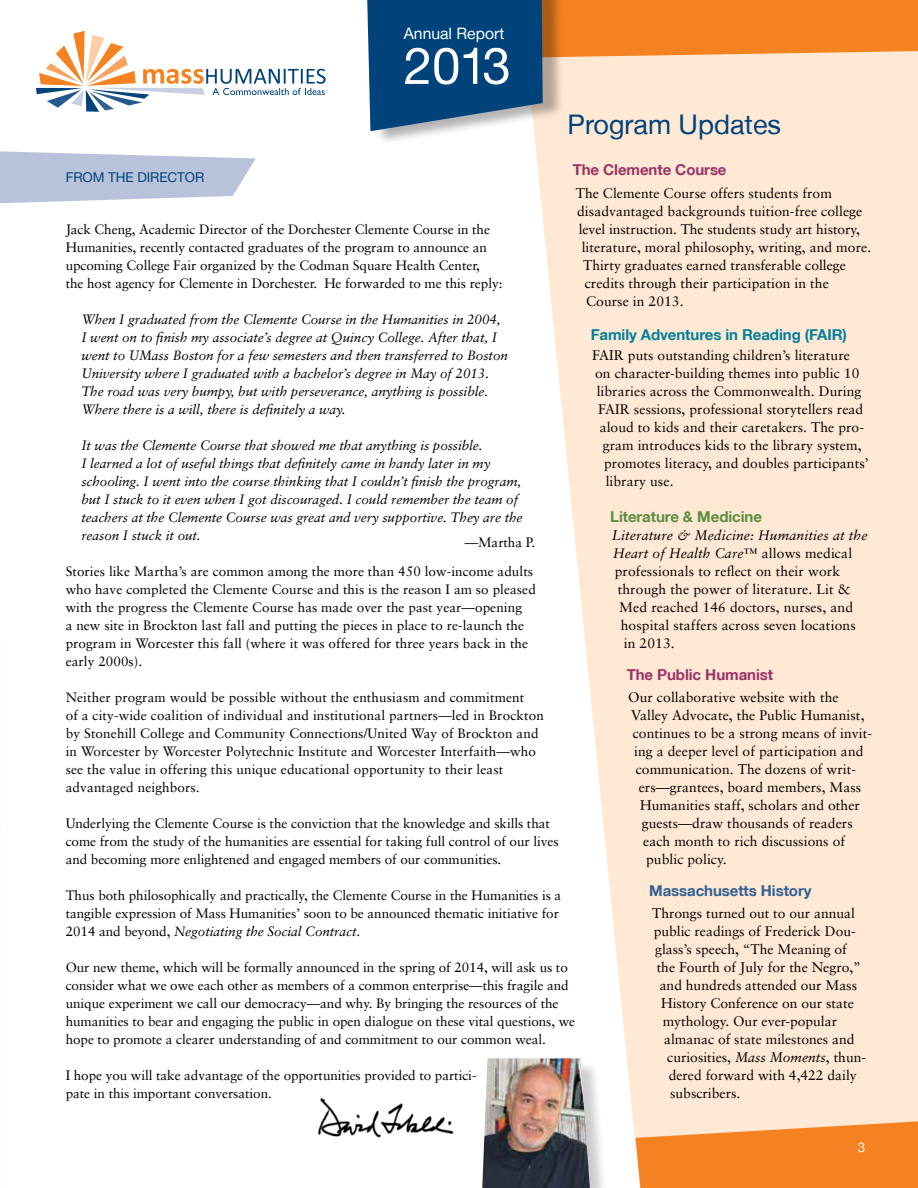
<style>
.page{position:relative;width:918px;height:1188px;background:#fff}
.page>*{position:absolute;margin:0;border:0;box-sizing:border-box;transform-origin:0 0}
.t1{font:51px "Helvetica Neue LT";color:#fff}
.t2{font:27px "Helvetica Neue LT";color:#00427a}
.t3{font:15.75px "Helvetica Neue LT";color:#fff}
.t4{font:700 15px "Helvetica Neue LT";letter-spacing:-.005em;color:#9a3366}
.t5{font:700 15px "Helvetica Neue LT";letter-spacing:-.005em;color:#00819b}
.t6{font:700 15px "Helvetica Neue LT";letter-spacing:-.005em;color:#326093}
.t7{font:700 15px "Helvetica Neue LT";letter-spacing:-.005em;color:#5c8e3e}
.t8{font:13.8px "Sabon LT";letter-spacing:.005em;color:#000}
.t9{font:italic 13.8px "Sabon LT";letter-spacing:.01em;color:#000}
.t10{font:13.5px/18px "Sabon LT";letter-spacing:-.005em;color:#000}
.t11{font:italic 13.5px/18px "Sabon LT";letter-spacing:-.005em;color:#000}
.t12{font:13.5px "Helvetica Neue LT";letter-spacing:-.005em;color:#00427a}
.t13{font:13.5px "Helvetica Neue LT";color:#f58220}
.s1{font-style:normal}
.s2{font-style:italic}
.s3{color:#fff}
</style>
<div class="page">
<svg style="left:535px;top:131px;width:383px;height:1018px;background:#feead9"></svg>
<svg style="left:0;top:30px;width:326px;height:174px"></svg>
<img style="left:318px;top:1098px;width:136px;height:40px">
<div style="left:484px;top:1061px;width:126px;height:127px;background:#000;opacity:.2"></div>
<img style="left:482px;top:1058px;width:108px;height:130px">
<svg style="left:636px;top:1121px;width:282px;height:67px;background:#f68f38"></svg>
<div style="left:371px;top:0;width:193px;height:146px;background:#000;opacity:.3"></div>
<svg style="left:367px;top:0;width:551px;height:131px;background:#b19a87"></svg>
<hr style="left:0;top:259px;width:1px;height:929px;background:#d7dcea">
<p class="t3" style="left:404px;top:24px;width:102px">Annual Report</p>
<h1 class="t1" style="left:404px;top:35px;width:109px">2013</h1>
<h2 class="t2" style="left:568px;top:109px;width:215px">Program Updates</h2>
<p class="t4" style="left:573px;top:160px;width:155px">The Clemente Course</p>
<p class="t8" style="left:576px;top:185px;width:258px">The Clemente Course offers students from</p>
<p class="t8" style="left:577px;top:203px;width:287px">disadvantaged backgrounds tuition-free college</p>
<p class="t8" style="left:579px;top:221px;width:283px">level instruction. The students study art history,</p>
<p class="t8" style="left:582px;top:239px;width:291px">literature, moral philosophy, writing, and more.</p>
<p class="t8" style="left:583px;top:257px;width:264px">Thirty graduates earned transferable college</p>
<p class="t8" style="left:585px;top:275px;width:246px">credits through their participation in the</p>
<p class="t8" style="left:586px;top:293px;width:99px">Course in 2013.</p>
<p class="t5" style="left:591px;top:325px;width:258px">Family Adventures in Reading (FAIR)</p>
<p class="t8" style="left:592px;top:347px;width:259px">FAIR puts outstanding children’s literature</p>
<p class="t8" style="left:595px;top:365px;width:266px">on character-building themes into public 10</p>
<p class="t8" style="left:597px;top:383px;width:266px">libraries across the Commonwealth. During</p>
<p class="t8" style="left:598px;top:401px;width:267px">FAIR sessions, professional storytellers read</p>
<p class="t8" style="left:600px;top:419px;width:266px">aloud to kids and their caretakers. The pro-</p>
<p class="t8" style="left:603px;top:437px;width:260px">gram introduces kids to the library system,</p>
<p class="t8" style="left:604px;top:455px;width:266px">promotes literacy, and doubles participants’</p>
<p class="t8" style="left:606px;top:473px;width:69px">library use.</p>
<p class="t7" style="left:610px;top:507px;width:153px">Literature &amp; Medicine</p>
<p class="t9" style="left:612px;top:527px;width:257px">Literature &amp; Medicine: Humanities at the</p>
<p class="t9" style="left:613px;top:545px;width:241px">Heart of Health Care<span class="s1">™ allows medical</span></p>
<p class="t8" style="left:615px;top:563px;width:227px">professionals to reflect on their work</p>
<p class="t8" style="left:618px;top:581px;width:235px">through the power of literature. Lit &amp;</p>
<p class="t8" style="left:619px;top:599px;width:235px">Med reached 146 doctors, nurses, and</p>
<p class="t8" style="left:621px;top:617px;width:237px">hospital staffers across seven locations</p>
<p class="t8" style="left:624px;top:635px;width:53px">in 2013.</p>
<p class="t4" style="left:627px;top:665px;width:148px">The Public Humanist</p>
<p class="t8" style="left:628px;top:689px;width:212px">Our collaborative website with the</p>
<p class="t8" style="left:631px;top:707px;width:235px">Valley Advocate, the Public Humanist,</p>
<p class="t8" style="left:633px;top:725px;width:241px">continues to be a strong means of invit-</p>
<p class="t8" style="left:634px;top:743px;width:231px">ing a deeper level of participation and</p>
<p class="t8" style="left:636px;top:761px;width:222px">communication. The dozens of writ-</p>
<p class="t8" style="left:639px;top:779px;width:224px">ers—grantees, board members, Mass</p>
<p class="t8" style="left:640px;top:797px;width:221px">Humanities staff, scholars and other</p>
<p class="t8" style="left:642px;top:815px;width:213px">guests—draw thousands of readers</p>
<p class="t8" style="left:643px;top:833px;width:203px">each month to rich discussions of</p>
<p class="t8" style="left:646px;top:851px;width:82px">public policy.</p>
<p class="t6" style="left:649px;top:881px;width:164px">Massachusetts History</p>
<p class="t8" style="left:652px;top:905px;width:204px">Throngs turned out to our annual</p>
<p class="t8" style="left:654px;top:923px;width:204px">public readings of Frederick Dou-</p>
<p class="t8" style="left:655px;top:941px;width:193px">glass’s speech, “The Meaning of</p>
<p class="t8" style="left:657px;top:959px;width:206px">the Fourth of July for the Negro,”</p>
<p class="t8" style="left:660px;top:977px;width:199px">and hundreds attended our Mass</p>
<p class="t8" style="left:661px;top:995px;width:194px">History Conference on our state</p>
<p class="t8" style="left:663px;top:1013px;width:176px">mythology. Our ever-popular</p>
<p class="t8" style="left:664px;top:1031px;width:192px">almanac of state milestones and</p>
<p class="t8" style="left:667px;top:1049px;width:200px">curiosities, <span class="s2">Mass Moments</span>, thun-</p>
<p class="t8" style="left:669px;top:1067px;width:190px">dered forward with 4,422 daily</p>
<p class="t8" style="left:670px;top:1085px;width:72px">subscribers.</p>
<p class="t12" style="left:66px;top:170px;width:140px">FROM THE DIRECTOR</p>
<p class="t10" style="left:66px;top:220px;width:438px">Jack Cheng, Academic Director of the Dorchester Clemente Course in the Humanities, recently contacted graduates of the program to announce an upcoming College Fair organized by the Codman Square Health Center,<br>the host agency for Clemente in Dorchester. He forwarded to me this reply:</p>
<p class="t11" style="left:81px;top:310px;width:428px">When I graduated from the Clemente Course in the Humanities in 2004, I went on to finish my associate’s degree at Quincy College. After that, I went to UMass Boston for a few semesters and then transferred to Boston University where I graduated with a bachelor’s degree in May of 2013.<br>The road was very bumpy, but with perseverance, anything is possible.<br>Where there is a will, there is definitely a way.</p>
<p class="t11" style="left:81px;top:436px;width:443px">It was the Clemente Course that showed me that anything is possible.<br>I learned a lot of useful things that definitely came in handy later in my schooling. I went into the course thinking that I couldn’t finish the program, but I stuck to it even when I got discouraged. I could remember the team of teachers at the Clemente Course was great and very supportive. They are the reason I stuck it out.</p>
<p class="t10" style="left:66px;top:528px;width:471px;line-height:28.5px;text-align:right">—Martha P.<br>Stories like Martha’s are common among the more than 450 low-income adults</p>
<p class="t10" style="left:66px;top:580px;width:472px">who have completed the Clemente Course and this is the reason I am so pleased with the progress the Clemente Course has made over the past year—opening<br>a new site in Brockton last fall and putting the pieces in place to re-launch the program in Worcester this fall (where it was offered for three years back in the early 2000s).</p>
<p class="t10" style="left:66px;top:688px;width:480px">Neither program would be possible without the enthusiasm and commitment<br>of a city-wide coalition of individual and institutional partners—led in Brockton by Stonehill College and Community Connections/United Way of Brockton and in Worcester by Worcester Polytechnic Institute and Worcester Interfaith—who see the value in offering this unique educational opportunity to their least advantaged neighbors.</p>
<p class="t10" style="left:66px;top:814px;width:494px">Underlying the Clemente Course is the conviction that the knowledge and skills that come from the study of the humanities are essential for taking full control of our lives and becoming more enlightened and engaged members of our communities.</p>
<p class="t10" style="left:66px;top:886px;width:497px">Thus both philosophically and practically, the Clemente Course in the Humanities is a tangible expression of Mass Humanities’ soon to be announced thematic initiative for<br>2014 and beyond, <span class="s2">Negotiating the Social Contract</span>.</p>
<p class="t10" style="left:66px;top:958px;width:511px">Our new theme, which will be formally announced in the spring of 2014, will ask us to consider what we owe each other as members of a common enterprise—this fragile and unique experiment we call our democracy—and why. By bringing the resources of the humanities to bear and engaging the public in open dialogue on these vital questions, we hope to promote a clearer understanding of and commitment to our common weal.</p>
<p class="t10" style="left:66px;top:1066px;width:412px">I hope you will take advantage of the opportunities provided to partici&shy;pate in this important conversation.</p>
<p class="t13" style="left:846px;top:1139px;width:21px">3 <span class="s3">3</span></p>
</div>
